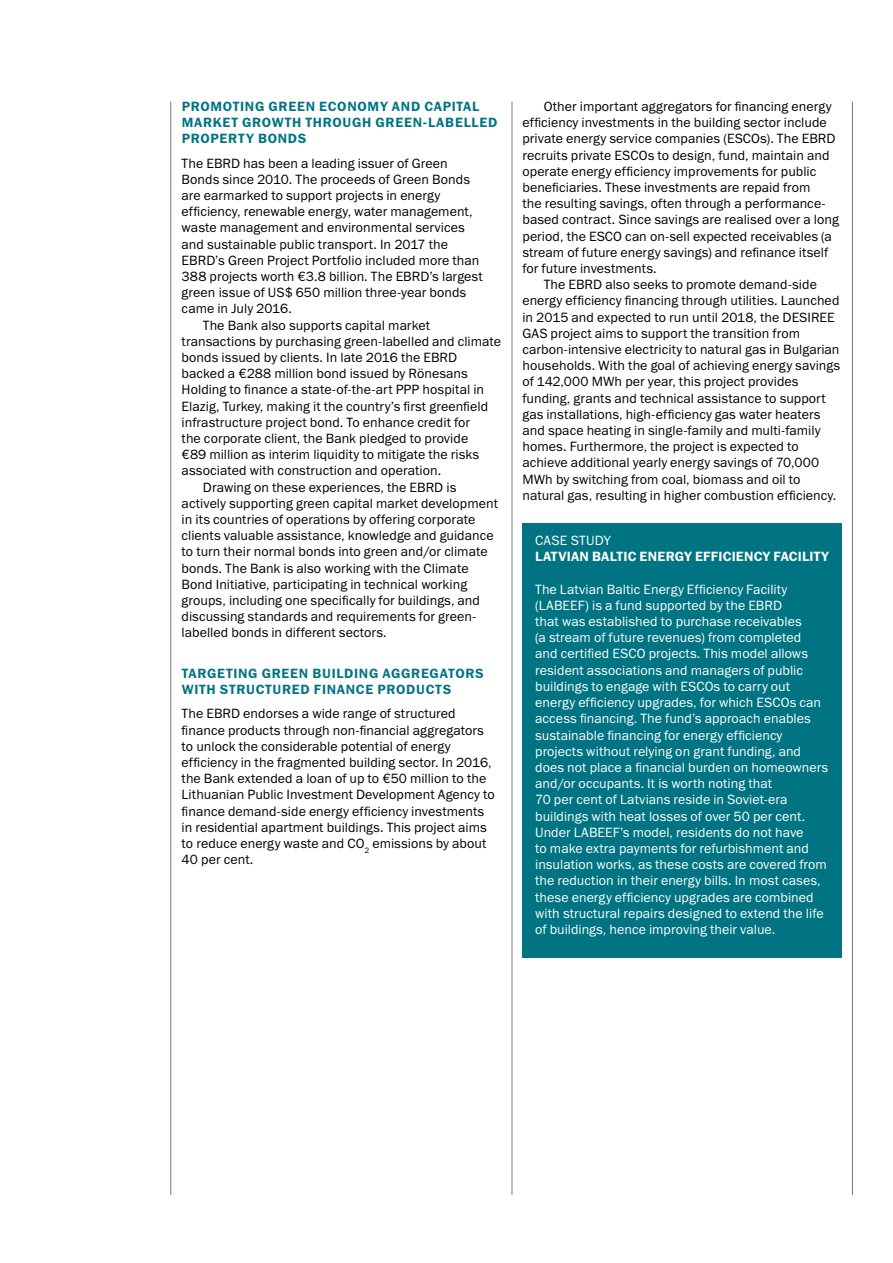
<style>
.page{position:relative;width:893px;height:1263px;background:#fff}
.page>*{position:absolute;margin:0;border:0;box-sizing:border-box;transform-origin:0 0}
.t1{font:13.5px/16.2px "Franklin Gothic Book ITC";letter-spacing:.005em;color:#000}
.t2{font:13.5px/16.2px "Franklin Gothic Book ITC";letter-spacing:.005em;color:#fff}
.t3{font:13.5px/16.2px "Franklin Gothic Demi ITC";letter-spacing:.05em;color:#007482}
.t4{font:13.5px "Franklin Gothic Demi ITC";letter-spacing:.015em;color:#fff}
</style>
<div class="page">
<hr style="left:512px;top:102px;width:1px;height:1093px;background:#797979">
<hr style="left:852px;top:102px;width:1px;height:1093px;background:#797979">
<hr style="left:171px;top:102px;width:1px;height:1093px;background:#797979">
<div style="left:522px;top:523px;width:320px;height:434px;background:#007482"></div>
<p class="t3" style="left:182px;top:99px;width:317px">PROMOTING GREEN ECONOMY AND CAPITAL<br>MARKET GROWTH THROUGH GREEN-LABELLED<br>PROPERTY BONDS</p>
<p class="t1" style="left:182px;top:155px;width:267px">The EBRD has been a leading issuer of Green</p>
<p class="t1" style="left:182px;top:171px;width:290px">Bonds since 2010. The proceeds of Green Bonds</p>
<p class="t1" style="left:182px;top:187px;width:260px">are earmarked to support projects in energy</p>
<p class="t1" style="left:182px;top:203px;width:292px">efficiency, renewable energy, water management,</p>
<p class="t1" style="left:182px;top:219px;width:285px">waste management and environmental services</p>
<p class="t1" style="left:182px;top:236px;width:268px">and sustainable public transport. In 2017 the</p>
<p class="t1" style="left:182px;top:252px;width:299px">EBRD’s Green Project Portfolio included more than</p>
<p class="t1" style="left:182px;top:268px;width:303px">388 projects worth €3.8 billion. The EBRD’s largest</p>
<p class="t1" style="left:182px;top:284px;width:286px">green issue of US$ 650 million three-year bonds</p>
<p class="t1" style="left:182px;top:300px;width:112px">came in July 2016.</p>
<p class="t1" style="left:203px;top:317px;width:229px">The Bank also supports capital market</p>
<p class="t1" style="left:182px;top:333px;width:321px">transactions by purchasing green-labelled and climate</p>
<p class="t1" style="left:182px;top:349px;width:277px">bonds issued by clients. In late 2016 the EBRD</p>
<p class="t1" style="left:182px;top:365px;width:288px">backed a €288 million bond issued by Rönesans</p>
<p class="t1" style="left:182px;top:381px;width:304px">Holding to finance a state-of-the-art PPP hospital in</p>
<p class="t1" style="left:182px;top:398px;width:308px">Elazig, Turkey, making it the country’s first greenfield</p>
<p class="t1" style="left:182px;top:414px;width:290px">infrastructure project bond. To enhance credit for</p>
<p class="t1" style="left:182px;top:430px;width:288px">the corporate client, the Bank pledged to provide</p>
<p class="t1" style="left:182px;top:446px;width:299px">€89 million as interim liquidity to mitigate the risks</p>
<p class="t1" style="left:182px;top:462px;width:261px">associated with construction and operation.</p>
<p class="t1" style="left:203px;top:479px;width:255px">Drawing on these experiences, the EBRD is</p>
<p class="t1" style="left:182px;top:495px;width:318px">actively supporting green capital market development</p>
<p class="t1" style="left:182px;top:511px;width:295px">in its countries of operations by offering corporate</p>
<p class="t1" style="left:182px;top:527px;width:314px">clients valuable assistance, knowledge and guidance</p>
<p class="t1" style="left:182px;top:543px;width:307px">to turn their normal bonds into green and/or climate</p>
<p class="t1" style="left:182px;top:560px;width:288px">bonds. The Bank is also working with the Climate</p>
<p class="t1" style="left:182px;top:576px;width:287px">Bond Initiative, participating in technical working</p>
<p class="t1" style="left:182px;top:592px;width:300px">groups, including one specifically for buildings, and</p>
<p class="t1" style="left:182px;top:608px;width:296px">discussing standards and requirements for green-</p>
<p class="t1" style="left:182px;top:624px;width:207px">labelled bonds in different sectors.</p>
<p class="t3" style="left:182px;top:666px;width:304px">TARGETING GREEN BUILDING AGGREGATORS<br>WITH STRUCTURED FINANCE PRODUCTS</p>
<p class="t1" style="left:182px;top:705px;width:315px">The EBRD endorses a wide range of structured finance products through non-financial aggregators to unlock the considerable potential of energy efficiency in the fragmented building sector. In 2016, the Bank extended a loan of up to €50 million to the Lithuanian Public Investment Development Agency to finance demand-side energy efficiency investments in residential apartment buildings. This project aims to reduce energy waste and CO<sub>2</sub> emissions by about 40 per cent.</p>
<p class="t1" style="left:544px;top:98px;width:289px">Other important aggregators for financing energy</p>
<p class="t1" style="left:522px;top:114px;width:306px">efficiency investments in the building sector include</p>
<p class="t1" style="left:522px;top:130px;width:315px">private energy service companies (ESCOs). The EBRD</p>
<p class="t1" style="left:522px;top:146px;width:309px">recruits private ESCOs to design, fund, maintain and</p>
<p class="t1" style="left:522px;top:163px;width:295px">operate energy efficiency improvements for public</p>
<p class="t1" style="left:522px;top:179px;width:290px">beneficiaries. These investments are repaid from</p>
<p class="t1" style="left:522px;top:195px;width:305px">the resulting savings, often through a performance-</p>
<p class="t1" style="left:522px;top:211px;width:318px">based contract. Since savings are realised over a long</p>
<p class="t1" style="left:522px;top:227px;width:311px">period, the ESCO can on-sell expected receivables (a</p>
<p class="t1" style="left:522px;top:244px;width:307px">stream of future energy savings) and refinance itself</p>
<p class="t1" style="left:522px;top:260px;width:136px">for future investments.</p>
<p class="t1" style="left:544px;top:276px;width:275px">The EBRD also seeks to promote demand-side</p>
<p class="t1" style="left:522px;top:292px;width:319px">energy efficiency financing through utilities. Launched</p>
<p class="t1" style="left:522px;top:308px;width:314px">in 2015 and expected to run until 2018, the DESIREE</p>
<p class="t1" style="left:522px;top:325px;width:279px">GAS project aims to support the transition from</p>
<p class="t1" style="left:522px;top:341px;width:319px">carbon-intensive electricity to natural gas in Bulgarian</p>
<p class="t1" style="left:522px;top:357px;width:319px">households. With the goal of achieving energy savings</p>
<p class="t1" style="left:522px;top:373px;width:278px">of 142,000 MWh per year, this project provides</p>
<p class="t1" style="left:522px;top:389px;width:305px">funding, grants and technical assistance to support</p>
<p class="t1" style="left:522px;top:406px;width:300px">gas installations, high-efficiency gas water heaters</p>
<p class="t1" style="left:522px;top:422px;width:299px">and space heating in single-family and multi-family</p>
<p class="t1" style="left:522px;top:438px;width:278px">homes. Furthermore, the project is expected to</p>
<p class="t1" style="left:522px;top:454px;width:298px">achieve additional yearly energy savings of 70,000</p>
<p class="t1" style="left:522px;top:470px;width:280px">MWh by switching from coal, biomass and oil to</p>
<p class="t1" style="left:522px;top:487px;width:315px">natural gas, resulting in higher combustion efficiency.</p>
<p class="t2" style="left:535px;top:532px;width:77px">CASE STUDY</p>
<p class="t4" style="left:535px;top:548px;width:295px">LATVIAN BALTIC ENERGY EFFICIENCY FACILITY</p>
<p class="t2" style="left:535px;top:581px;width:295px">The Latvian Baltic Energy Efficiency Facility (LABEEF) is a fund supported by the EBRD<br>that was established to purchase receivables<br>(a stream of future revenues) from completed<br>and certified ESCO projects. This model allows resident associations and managers of public buildings to engage with ESCOs to carry out energy efficiency upgrades, for which ESCOs can access financing. The fund’s approach enables sustainable financing for energy efficiency projects without relying on grant funding, and does not place a financial burden on homeowners and/or occupants. It is worth noting that<br>70 per cent of Latvians reside in Soviet-era buildings with heat losses of over 50 per cent.<br>Under LABEEF’s model, residents do not have<br>to make extra payments for refurbishment and insulation works, as these costs are covered from the reduction in their energy bills. In most cases, these energy efficiency upgrades are combined with structural repairs designed to extend the life of buildings, hence improving their value.</p>
</div>
